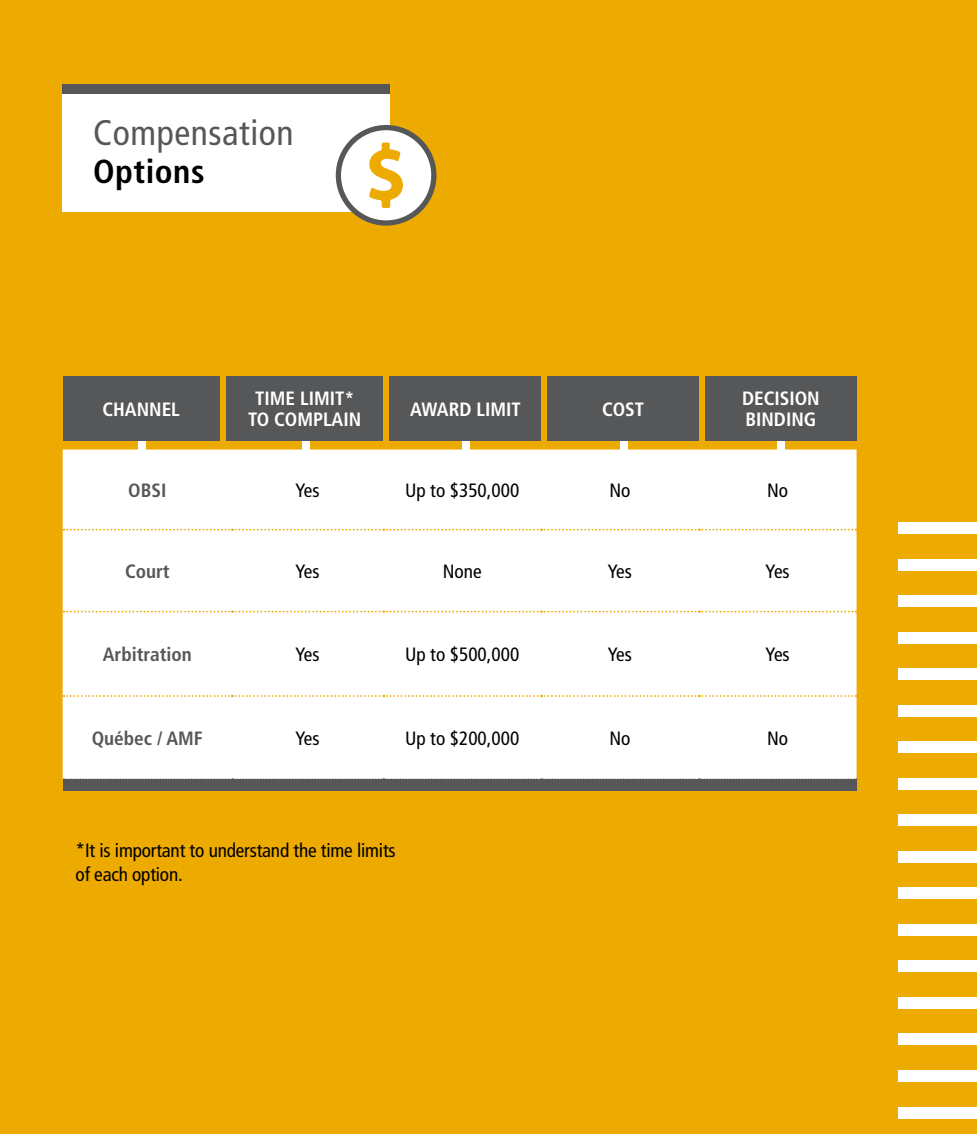
<style>
.page{position:relative;width:977px;height:1134px;background:#fff}
.page>*{position:absolute;margin:0;border:0;box-sizing:border-box;transform-origin:0 0}
.t1{font:condensed 35.52px "Frutiger";letter-spacing:.015em;color:#555759}
.t2{font:700 condensed 33.25px "Frutiger";letter-spacing:.015em;color:#000}
.t3{font:condensed 19.25px/24.5px "Frutiger";letter-spacing:-.01em;color:#000}
.t4{font:700 condensed 19.25px/21px "Frutiger";color:#fff;text-align:center}
.t5{font:700 condensed 19.25px "Frutiger";color:#555759}
</style>
<div class="page">
<div style="left:0;top:0;width:976px;height:1134px;background:#edaa00"></div>
<div style="left:63px;top:450px;width:793px;height:328px;background:#fff"></div>
<svg style="left:64px;top:529px;width:792px;height:2px;background:#f9e4b0"></svg>
<svg style="left:64px;top:611px;width:792px;height:1px"></svg>
<svg style="left:64px;top:695px;width:792px;height:2px;background:#f8e3ad"></svg>
<svg style="left:63px;top:778px;width:793px;height:1px"></svg>
<div style="left:302px;top:433px;width:8px;height:21px;background:#fff"></div>
<div style="left:619px;top:433px;width:8px;height:21px;background:#fff"></div>
<div style="left:777px;top:433px;width:7px;height:21px;background:#fff"></div>
<div style="left:462px;top:433px;width:8px;height:21px;background:#fff"></div>
<div style="left:226px;top:376px;width:157px;height:65px;background:#555759"></div>
<div style="left:390px;top:376px;width:151px;height:65px;background:#555759"></div>
<div style="left:547px;top:376px;width:151px;height:65px;background:#555759"></div>
<div style="left:705px;top:376px;width:151px;height:65px;background:#555759"></div>
<div style="left:63px;top:779px;width:793px;height:11px;background:#555759"></div>
<div style="left:63px;top:84px;width:327px;height:10px;background:#555759"></div>
<div style="left:63px;top:94px;width:327px;height:118px;background:#fff"></div>
<div style="left:138px;top:433px;width:8px;height:21px;background:#fff"></div>
<div style="left:63px;top:376px;width:157px;height:65px;background:#555759"></div>
<div style="left:898px;top:522px;width:78px;height:12px;background:#fff"></div>
<div style="left:898px;top:559px;width:78px;height:11px;background:#fff"></div>
<div style="left:898px;top:595px;width:78px;height:12px;background:#fff"></div>
<div style="left:898px;top:632px;width:78px;height:11px;background:#fff"></div>
<div style="left:898px;top:668px;width:78px;height:12px;background:#fff"></div>
<div style="left:898px;top:705px;width:78px;height:11px;background:#fff"></div>
<div style="left:898px;top:741px;width:78px;height:12px;background:#fff"></div>
<div style="left:898px;top:778px;width:78px;height:11px;background:#fff"></div>
<div style="left:898px;top:815px;width:78px;height:11px;background:#fff"></div>
<div style="left:898px;top:851px;width:78px;height:12px;background:#fff"></div>
<div style="left:898px;top:888px;width:78px;height:11px;background:#fff"></div>
<div style="left:898px;top:924px;width:78px;height:12px;background:#fff"></div>
<div style="left:898px;top:961px;width:78px;height:11px;background:#fff"></div>
<div style="left:898px;top:997px;width:78px;height:12px;background:#fff"></div>
<div style="left:898px;top:1034px;width:78px;height:11px;background:#fff"></div>
<div style="left:898px;top:1070px;width:78px;height:12px;background:#fff"></div>
<div style="left:898px;top:1107px;width:78px;height:11px;background:#fff"></div>
<svg style="left:335px;top:125px;width:101px;height:101px"></svg>
<h1 class="t1" style="left:93px;top:112px;width:202px">Compensation</h1>
<h2 class="t2" style="left:93px;top:152px;width:113px">Options</h2>
<p class="t4" style="left:102px;top:399px;width:79px">CHANNEL</p>
<p class="t4" style="left:248px;top:388px;width:114px">TIME LIMIT*<br>TO COMPLAIN</p>
<p class="t4" style="left:410px;top:399px;width:112px">AWARD LIMIT</p>
<p class="t4" style="left:602px;top:399px;width:44px">COST</p>
<p class="t4" style="left:742px;top:388px;width:79px;text-align:left">DECISION<br>BINDING</p>
<p class="t5" style="left:128px;top:479px;width:40px">OBSI</p>
<p class="t3" style="left:295px;top:478px;width:26px">Yes</p>
<p class="t3" style="left:405px;top:478px;width:116px">Up to $350,000</p>
<p class="t3" style="left:609px;top:478px;width:23px">No</p>
<p class="t3" style="left:767px;top:478px;width:23px">No</p>
<p class="t5" style="left:125px;top:560px;width:46px">Court</p>
<p class="t3" style="left:295px;top:559px;width:26px">Yes</p>
<p class="t3" style="left:442px;top:559px;width:40px">None</p>
<p class="t3" style="left:608px;top:559px;width:26px">Yes</p>
<p class="t3" style="left:765px;top:559px;width:26px">Yes</p>
<p class="t5" style="left:103px;top:643px;width:90px">Arbitration</p>
<p class="t3" style="left:295px;top:642px;width:26px">Yes</p>
<p class="t3" style="left:405px;top:642px;width:116px">Up to $500,000</p>
<p class="t3" style="left:608px;top:642px;width:26px">Yes</p>
<p class="t3" style="left:765px;top:642px;width:26px">Yes</p>
<p class="t5" style="left:92px;top:727px;width:112px">Québec / AMF</p>
<p class="t3" style="left:295px;top:726px;width:26px">Yes</p>
<p class="t3" style="left:405px;top:726px;width:116px">Up to $200,000</p>
<p class="t3" style="left:609px;top:726px;width:23px">No</p>
<p class="t3" style="left:767px;top:726px;width:23px">No</p>
<p class="t3" style="left:76px;top:838px;width:321px">*It is important to understand the time limits of each option.</p>
</div>
